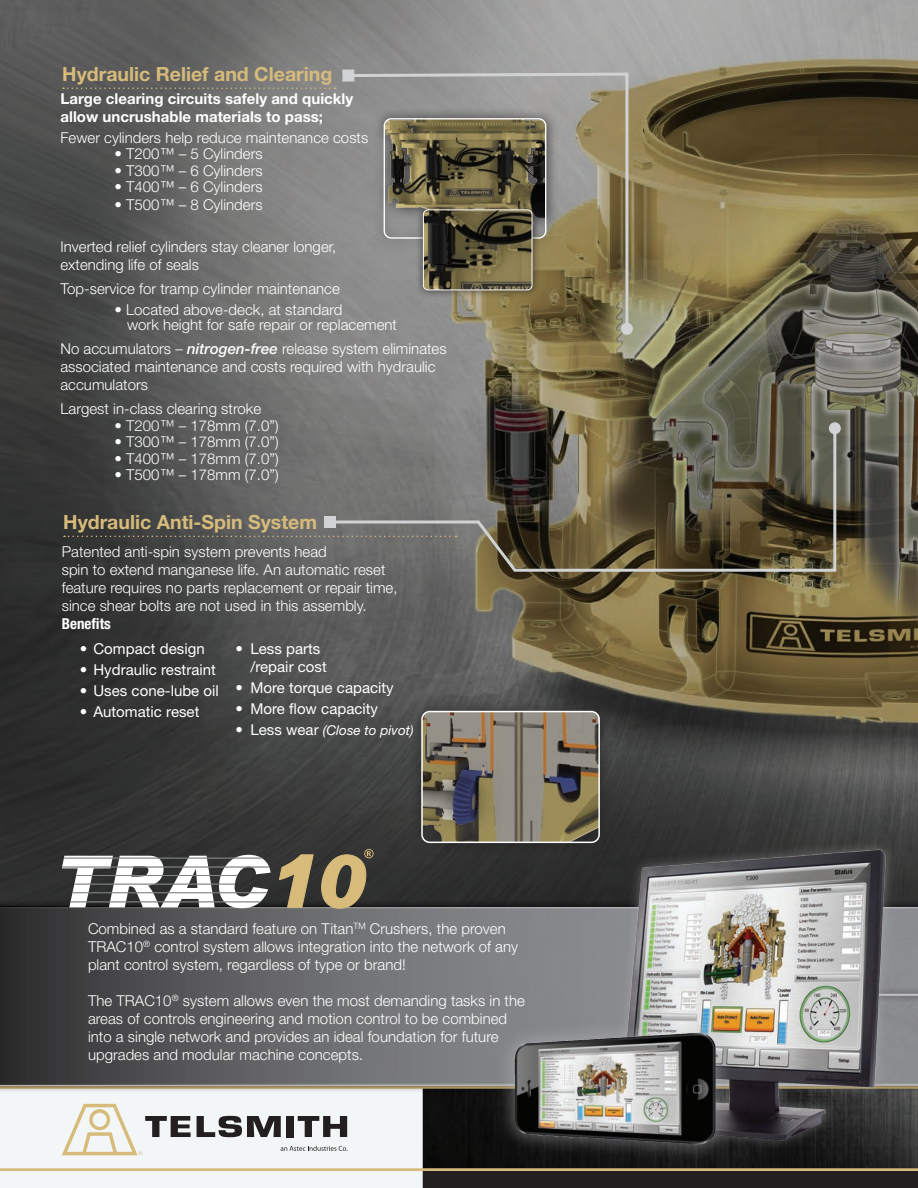
<style>
.page{position:relative;width:918px;height:1188px;background:#fff}
.page>*{position:absolute;margin:0;border:0;box-sizing:border-box;transform-origin:0 0}
.sub_head{font:700 19.5px "Helvetica Neue LT Std";color:#d7bb7b}
.t1{font:300 15px/18px "Helvetica Neue LT Std";color:#fff}
.t2{font:15px/18px "Helvetica Neue LT Std";color:#fff}
.t3{font:700 15px "Helvetica Neue LT Std";color:#fff}
.t4{font:700 condensed 15px "Helvetica Neue LT Std";color:#fff}
.t5{font:italic 13.5px "Helvetica Neue LT Std";color:#fff}
.s1{font-weight:500;font-style:italic}
.s2{color:#f3f6f7}
.s3{font-style:normal;font-size:15px}
</style>
<div class="page">
<img style="left:423px;top:1093px;width:495px;height:75px">
<div style="left:422px;top:1168px;width:496px;height:20px;background:#231f20"></div>
<hr style="left:0;top:1168px;width:918px;height:3px;background:#d7bb7b">
<svg style="left:0;top:1093px;width:423px;height:95px"></svg>
<img style="left:0;top:0;width:918px;height:899px">
<div style="left:0;top:899px;width:918px;height:194px;background:#231f20;opacity:.75"></div>
<svg style="left:63px;top:87px;width:273px;height:2px"></svg>
<svg style="left:0;top:906px;width:599px;height:179px;background:#616264"></svg>
<svg style="left:64px;top:536px;width:263px;height:1px"></svg>
<svg style="left:279px;top:854px;width:35px;height:54px;background:#8b7c59"></svg>
<svg style="left:62px;top:855px;width:209px;height:53px"></svg>
<svg style="left:321px;top:849px;width:53px;height:60px;background:#857757"></svg>
<svg style="left:345px;top:71px;width:285px;height:261px;background:#918a78"></svg>
<div style="left:342px;top:70px;width:12px;height:12px;background:#d1d2d4"></div>
<div style="left:621px;top:323px;width:12px;height:12px;background:#d1d2d4;border-radius:50%"></div>
<svg style="left:327px;top:425px;width:511px;height:148px;background:#625d4f"></svg>
<div style="left:324px;top:516px;width:12px;height:12px;background:#d1d2d4"></div>
<div style="left:829px;top:422px;width:12px;height:12px;background:#d1d2d4;border-radius:50%"></div>
<div style="left:409px;top:699px;width:204px;height:157px;background:#231f20;opacity:.75"></div>
<img style="left:422px;top:712px;width:177px;height:130px">
<div style="left:421px;top:711px;width:179px;height:132px;border:2px solid #fff;border-radius:8px"></div>
<div style="left:373px;top:107px;width:185px;height:144px;background:#231f20;opacity:.75"></div>
<img style="left:384px;top:119px;width:162px;height:119px">
<div style="left:384px;top:118px;width:162px;height:121px;border:1px solid #fff;border-radius:7px"></div>
<div style="left:415px;top:202px;width:126px;height:97px;background:#231f20;opacity:.75"></div>
<img style="left:423px;top:210px;width:109px;height:80px">
<div style="left:423px;top:209px;width:110px;height:81px;border:1px solid #fff;border-radius:5px"></div>
<img style="left:599px;top:825px;width:319px;height:337px">
<div style="left:495px;top:1014px;width:239px;height:149px;background:#bcbdc0;opacity:.45"></div>
<img style="left:500px;top:1026px;width:245px;height:124px">
<p class="sub_head" style="left:62px;top:62px;width:271px">Hydraulic Relief and Clearing</p>
<p class="t3" style="left:60px;top:89px;width:294px">Large clearing circuits safely and quickly</p>
<p class="t3" style="left:60px;top:107px;width:264px">allow uncrushable materials to pass;</p>
<p class="t1" style="left:60px;top:128px;width:309px">Fewer cylinders help reduce maintenance costs</p>
<p class="t1" style="left:114px;top:144px;width:150px">• T200™ – 5 Cylinders</p>
<p class="t1" style="left:114px;top:161px;width:150px">• T300™ – 6 Cylinders</p>
<p class="t1" style="left:114px;top:177px;width:150px">• T400™ – 6 Cylinders</p>
<p class="t1" style="left:114px;top:195px;width:150px">• T500™ – 8 Cylinders</p>
<p class="t1" style="left:60px;top:237px;width:277px">Inverted relief cylinders stay cleaner longer, extending life of seals</p>
<p class="t1" style="left:60px;top:279px;width:281px">Top-service for tramp cylinder maintenance</p>
<p class="t1" style="left:127px;top:302px;width:271px;line-height:15px;text-indent:-13px">• Located above-deck, at standard<br>work height for safe repair or replacement</p>
<p class="t1" style="left:60px;top:339px;width:388px">No accumulators – <span class="s1">nitrogen-free</span> release system eliminates associated maintenance and costs required with hydraulic accumulators</p>
<p class="t1" style="left:60px;top:399px;width:202px">Largest in-class clearing stroke</p>
<p class="t1" style="left:114px;top:416px;width:166px"><span class="s2">• T200™ –</span> 178mm (7.0”)</p>
<p class="t1" style="left:114px;top:432px;width:166px">• T300™ – 178mm (7.0”)</p>
<p class="t1" style="left:114px;top:449px;width:166px">• T400™ – 178mm (7.0”)</p>
<p class="t1" style="left:114px;top:465px;width:166px">• T500™ – 178mm (7.0”)</p>
<p class="sub_head" style="left:63px;top:510px;width:255px">Hydraulic Anti-Spin System</p>
<p class="t1" style="left:62px;top:543px;width:337px">Patented anti-spin system prevents head<br>spin to extend manganese life. An automatic reset feature requires no parts replacement or repair time, since shear bolts are not used in this assembly.</p>
<p class="t4" style="left:62px;top:615px;width:51px">Benefits</p>
<p class="t2" style="left:80px;top:640px;width:126px">• Compact design</p>
<p class="t2" style="left:80px;top:661px;width:137px">• Hydraulic restraint</p>
<p class="t2" style="left:80px;top:682px;width:141px">• Uses cone-lube oil</p>
<p class="t2" style="left:80px;top:703px;width:121px">• Automatic reset</p>
<p class="t2" style="left:250px;top:640px;width:78px;text-indent:-15px">• Less parts /repair cost</p>
<p class="t2" style="left:235px;top:679px;width:160px">• More torque capacity</p>
<p class="t2" style="left:235px;top:700px;width:144px">• More flow capacity</p>
<p class="t5" style="left:235px;top:723px;width:180px"><span class="s3">• Less wear</span> (Close to pivot)</p>
<p class="t1" style="left:88px;top:919px;width:432px">Combined as a standard feature on Titan<sup>TM</sup> Crushers, the proven<br>TRAC10<sup>®</sup> control system allows integration into the network of any plant control system, regardless of type or brand!</p>
<p class="t1" style="left:88px;top:991px;width:438px">The TRAC10<sup>®</sup> system allows even the most demanding tasks in the areas of controls engineering and motion control to be combined into a single network and provides an ideal foundation for future upgrades and modular machine concepts.</p>
</div>
